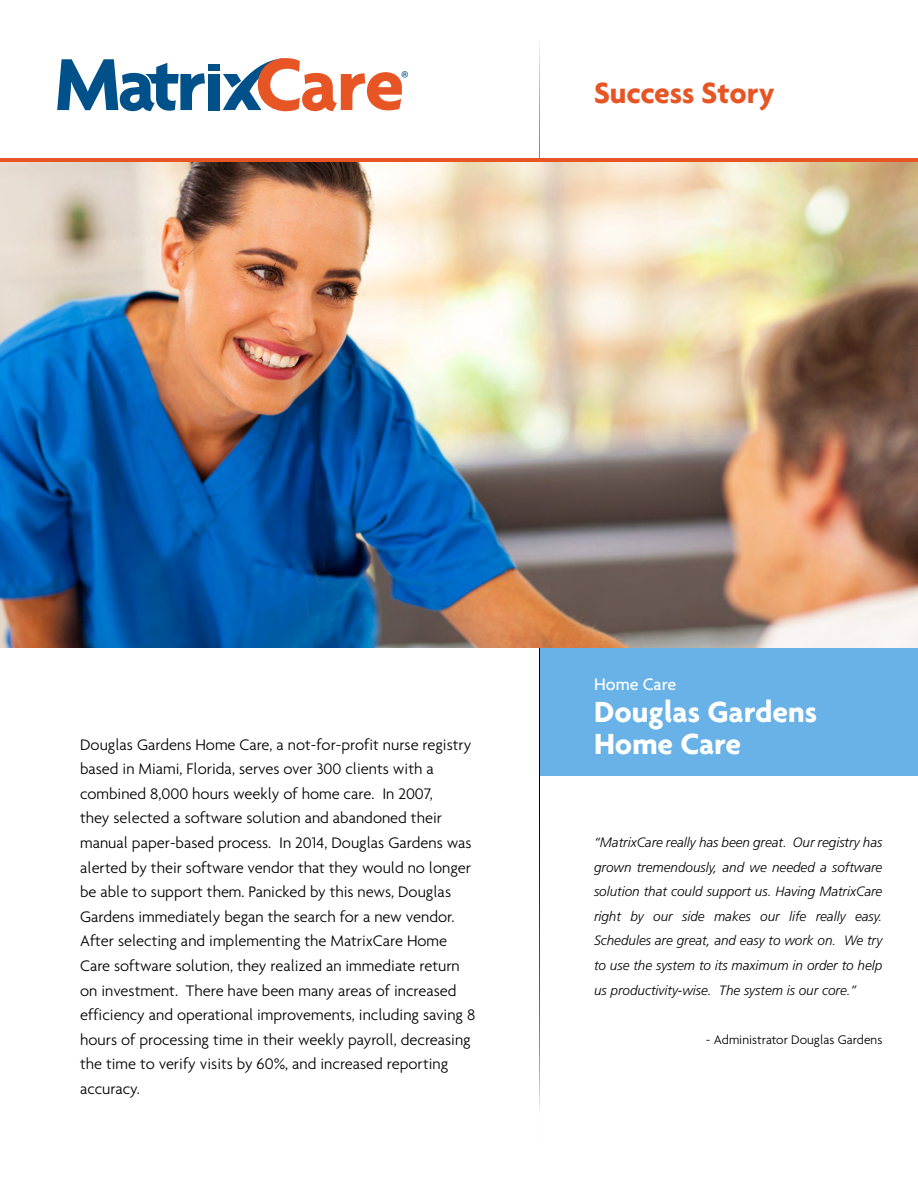
<style>
.page{position:relative;width:918px;height:1188px;background:#fff}
.page>*{position:absolute;margin:0;border:0;box-sizing:border-box;transform-origin:0 0}
.t1{font:700 31.5px/31.8px "Agenda";color:#fff}
.t2{font:700 31.5px "Agenda";color:#e75525}
.t3{font:500 18px "Agenda";color:#fff}
.t4{font:300 16.5px/24.6px "Agenda";color:#000}
.t5{font:italic 300 13.5px/24.6px "Frutiger";color:#000;text-align:justify}
.t6{font:300 13.5px "Agenda";color:#000}
.t7{font:700 8.55px "Rockwell";color:#00518a}
</style>
<div class="page">
<div style="left:0;top:158px;width:918px;height:32px;background:#e75525"></div>
<svg style="left:539px;top:44px;width:1px;height:1068px"></svg>
<div style="left:208px;top:74px;width:12px;height:36px;background:#00518a"></div>
<div style="left:208px;top:64px;width:12px;height:7px;background:#00518a"></div>
<svg style="left:57px;top:59px;width:148px;height:52px"></svg>
<svg style="left:223px;top:58px;width:179px;height:53px"></svg>
<img style="left:0;top:162px;width:918px;height:486px">
<div style="left:540px;top:648px;width:378px;height:127px;background:#68b2e8"></div>
<p class="t7" style="left:402px;top:69px;width:8px">®</p>
<h1 class="t2" style="left:594px;top:73px;width:182px">Success Story</h1>
<p class="t4" style="left:80px;top:732px;width:397px">Douglas Gardens Home Care, a not-for-profit nurse registry based in Miami, Florida, serves over 300 clients with a combined 8,000 hours weekly of home care. In 2007,<br>they selected a software solution and abandoned their manual paper-based process. In 2014, Douglas Gardens was alerted by their software vendor that they would no longer be able to support them. Panicked by this news, Douglas Gardens immediately began the search for a new vendor.<br>After selecting and implementing the MatrixCare Home Care software solution, they realized an immediate return on investment. There have been many areas of increased efficiency and operational improvements, including saving 8 hours of processing time in their weekly payroll, decreasing the time to verify visits by 60%, and increased reporting accuracy.</p>
<p class="t3" style="left:594px;top:674px;width:84px">Home Care</p>
<h1 class="t1" style="left:594px;top:695px;width:225px">Douglas Gardens<br>Home Care</h1>
<p class="t5" style="left:594px;top:830px;width:290px">“MatrixCare really has been great. Our registry has grown tremendously, and we needed a software solution that could support us. Having MatrixCare right by our side makes our life really easy.<br>Schedules are great, and easy to work on. We try to use the system to its maximum in order to help us productivity-wise. The system is our core.”</p>
<p class="t6" style="left:706px;top:1031px;width:178px">- Administrator Douglas Gardens</p>
</div>
